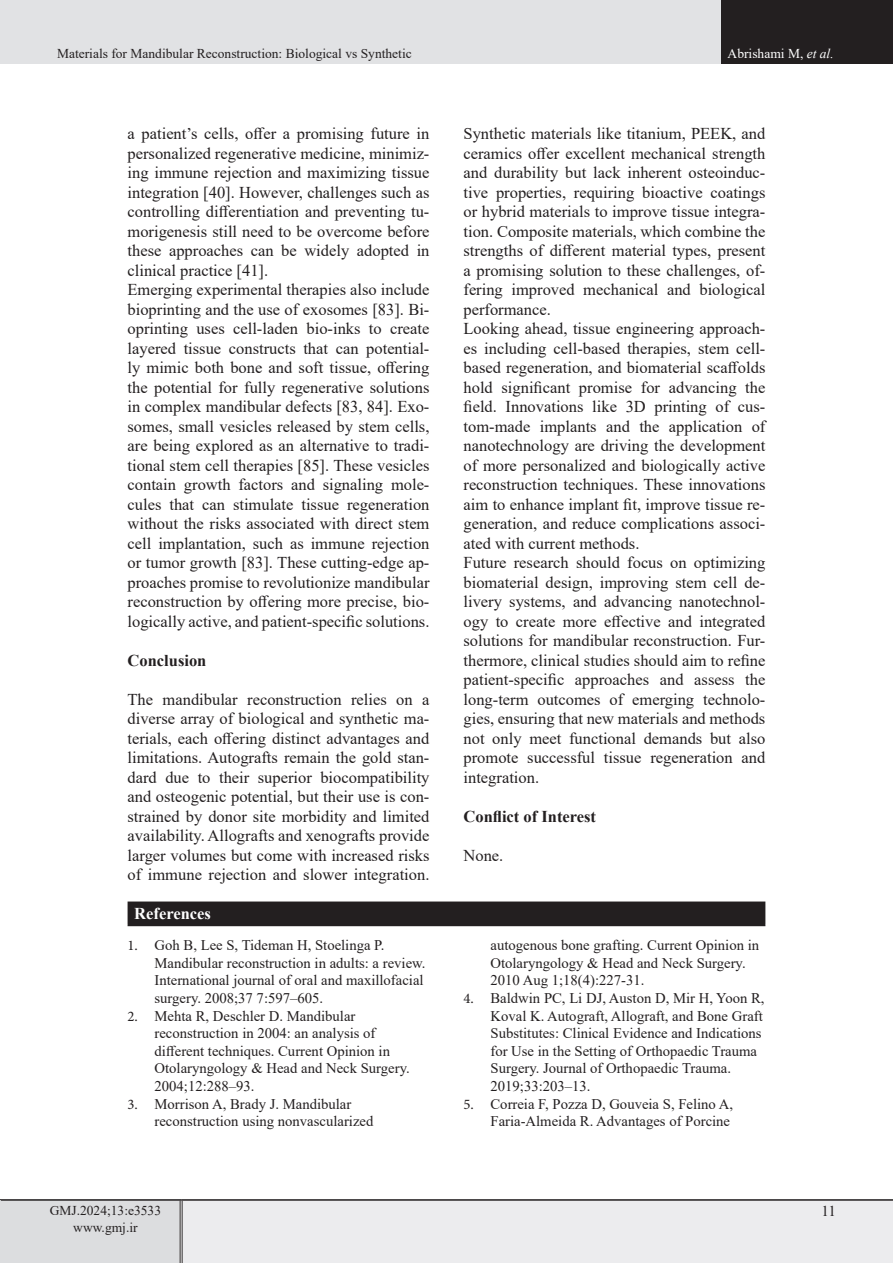
<style>
.page{position:relative;width:893px;height:1263px;background:#fff}
.page>*{position:absolute;margin:0;border:0;box-sizing:border-box;transform-origin:0 0}
.List_Paragraph{font:16.5px/19.5px "Times New Roman";color:#231f20;text-align:justify}
.List_Paragraph-2{font:700 16.5px "Times New Roman";color:#231f20}
.t1{font:700 16.5px "Times New Roman";color:#fff}
.t2{font:15px "Times New Roman";color:#231f20}
.t3{font:14.7px/17.7px "Times New Roman";color:#231f20}
.eeeeeeeeeeee{font:13.5px "Times New Roman";color:#231f20}
.t4{font:13.5px "Times New Roman";color:#fff}
.s1{font-style:italic}
.s2{font-family:"Minion Pro"}
</style>
<div class="page">
<div style="left:0;top:1200px;width:181px;height:63px;background:#dcdddf"></div>
<div style="left:181px;top:1200px;width:712px;height:63px;background:#ececee"></div>
<hr style="left:180px;top:1201px;width:3px;height:62px;background:#fff">
<hr style="left:180px;top:1201px;width:1px;height:62px;background:#231f20">
<hr style="left:182px;top:1201px;width:1px;height:62px;background:#231f20">
<hr style="left:0;top:1199px;width:181px;height:2px;background:#231f20">
<hr style="left:181px;top:1199px;width:712px;height:2px;background:#231f20">
<div style="left:0;top:0;width:722px;height:64px;background:#e1e2e4"></div>
<div style="left:722px;top:0;width:171px;height:64px;background:#231f20"></div>
<div style="left:128px;top:902px;width:637px;height:23px;background:#231f20"></div>
<hr style="left:128px;top:901px;width:637px;height:2px;background:#231f20">
<hr style="left:128px;top:925px;width:637px;height:1px;background:#231f20">
<p class="eeeeeeeeeeee" style="left:57px;top:44px;width:356px">Materials for Mandibular Reconstruction: Biological vs Synthetic</p>
<p class="t4" style="left:728px;top:44px;width:108px">Abrishami M, <span class="s1">et al.</span></p>
<p class="List_Paragraph" style="left:128px;top:123px;width:303px">a patient’s cells, offer a promising future in personalized regenerative medicine, minimiz&shy;ing immune rejection and maximizing tissue integration [40]. However, challenges such as controlling differentiation and preventing tu&shy;morigenesis still need to be overcome before these approaches can be widely adopted in clinical practice [41].</p>
<p class="List_Paragraph" style="left:128px;top:279px;width:303px">Emerging experimental therapies also include bioprinting and the use of exosomes [83]. Bi&shy;oprinting uses cell-laden bio-inks to create layered tissue constructs that can potential&shy;ly mimic both bone and soft tissue, offering the potential for fully regenerative solutions in complex mandibular defects [83, 84]. Exo&shy;somes, small vesicles released by stem cells, are being explored as an alternative to tradi&shy;tional stem cell therapies [85]. These vesicles contain growth factors and signaling mole&shy;cules that can stimulate tissue regeneration without the risks associated with direct stem cell implantation, such as immune rejection or tumor growth [83]. These cutting-edge ap&shy;proaches promise to revolutionize mandibular reconstruction by offering more precise, bio&shy;logically active, and patient-specific solutions.</p>
<p class="List_Paragraph-2" style="left:128px;top:648px;width:80px">Conclusion</p>
<p class="List_Paragraph" style="left:128px;top:689px;width:303px">The mandibular reconstruction relies on a diverse array of biological and synthetic ma&shy;terials, each offering distinct advantages and limitations. Autografts remain the gold stan&shy;dard due to their superior biocompatibility and osteogenic potential, but their use is con&shy;strained by donor site morbidity and limited availability. Allografts and xenografts provide larger volumes but come with increased risks of immune rejection and slower integration.</p>
<p class="t1" style="left:134px;top:902px;width:78px">References</p>
<p class="t3" style="left:155px;top:936px;width:272px;text-indent:-27px"><span class="s2">1.</span> Goh B, Lee S, Tideman H, Stoelinga P.<br>Mandibular reconstruction in adults: a review.<br>International journal of oral and maxillofacial surgery. 2008;37 7:597–605.</p>
<p class="t3" style="left:155px;top:1006px;width:257px;text-indent:-27px"><span class="s2">2.</span> Mehta R, Deschler D. Mandibular reconstruction in 2004: an analysis of different techniques. Current Opinion in Otolaryngology &amp; Head and Neck Surgery.<br>2004;12:288–93.</p>
<p class="t3" style="left:155px;top:1094px;width:220px;text-indent:-27px"><span class="s2">3.</span> Morrison A, Brady J. Mandibular reconstruction using nonvascularized</p>
<p class="eeeeeeeeeeee" style="left:50px;top:1201px;width:113px">GMJ.2024;13:e3533</p>
<p class="eeeeeeeeeeee" style="left:73px;top:1217px;width:66px">www.gmj.ir</p>
<p class="List_Paragraph" style="left:463px;top:123px;width:303px">Synthetic materials like titanium, PEEK, and ceramics offer excellent mechanical strength and durability but lack inherent osteoinduc&shy;tive properties, requiring bioactive coatings or hybrid materials to improve tissue integra&shy;tion. Composite materials, which combine the strengths of different material types, present a promising solution to these challenges, of&shy;fering improved mechanical and biological performance.</p>
<p class="List_Paragraph" style="left:463px;top:318px;width:303px">Looking ahead, tissue engineering approach&shy;es including cell-based therapies, stem cell&shy;based regeneration, and biomaterial scaffolds hold significant promise for advancing the field. Innovations like 3D printing of cus&shy;tom-made implants and the application of nanotechnology are driving the development of more personalized and biologically active reconstruction techniques. These innovations aim to enhance implant fit, improve tissue re&shy;generation, and reduce complications associ&shy;ated with current methods.</p>
<p class="List_Paragraph" style="left:463px;top:552px;width:303px">Future research should focus on optimizing biomaterial design, improving stem cell de&shy;livery systems, and advancing nanotechnol&shy;ogy to create more effective and integrated solutions for mandibular reconstruction. Fur&shy;thermore, clinical studies should aim to refine patient-specific approaches and assess the long-term outcomes of emerging technolo&shy;gies, ensuring that new materials and methods not only meet functional demands but also promote successful tissue regeneration and integration.</p>
<p class="List_Paragraph-2" style="left:463px;top:804px;width:134px">Conflict of Interest</p>
<p class="List_Paragraph" style="left:463px;top:845px;width:41px">None.</p>
<p class="t3" style="left:490px;top:936px;width:270px">autogenous bone grafting. Current Opinion in<br>Otolaryngology &amp; Head and Neck Surgery.<br>2010 Aug 1;18(4):227-31.</p>
<p class="t3" style="left:490px;top:989px;width:276px;text-indent:-27px"><span class="s2">4.</span> Baldwin PC, Li DJ, Auston D, Mir H, Yoon R, Koval K. Autograft, Allograft, and Bone Graft Substitutes: Clinical Evidence and Indications for Use in the Setting of Orthopaedic Trauma Surgery. Journal of Orthopaedic Trauma.<br>2019;33:203–13.</p>
<p class="t3" style="left:463px;top:1094px;width:271px;text-align:right"><span class="s2">5.</span> Correia F, Pozza D, Gouveia S, Felino A,<br>Faria-Almeida R. Advantages of Porcine</p>
<p class="t2" style="left:821px;top:1201px;width:16px">11</p>
</div>
